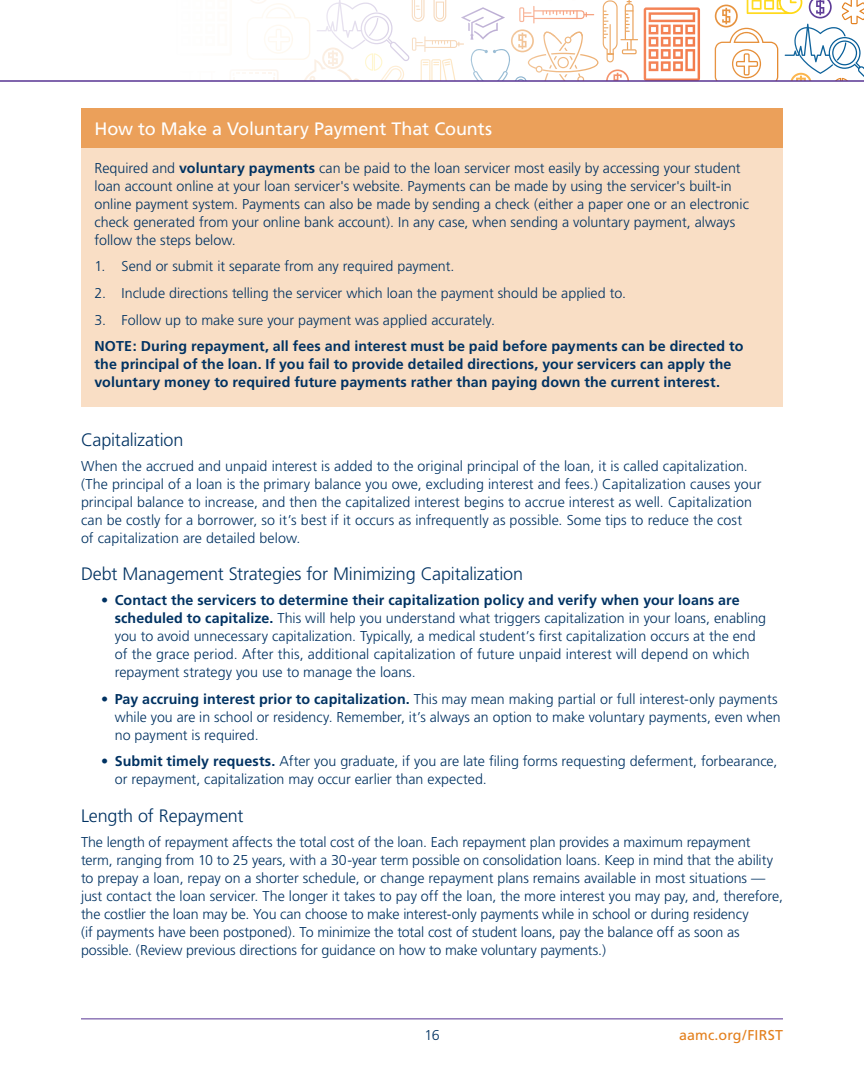
<style>
.page{position:relative;width:864px;height:1080px;background:#fff}
.page>*{position:absolute;margin:0;border:0;box-sizing:border-box;transform-origin:0 0}
.t1{font:300 18px "Frutiger";letter-spacing:-.01em;color:#003262}
.Callout_Head{font:18px "Frutiger";letter-spacing:-.005em;color:#fff}
.Body{font:300 14.25px/18px "Frutiger";color:#003262}
.Body_Bullets{font:300 14.25px/18px "Frutiger";color:#003262}
.Body-2{font:700 14.25px/18px "Frutiger";letter-spacing:.005em;color:#003262}
.Body_Number_List{font:300 14.25px "Frutiger";color:#003262}
.t2{font:14.25px "Frutiger";letter-spacing:.01em;color:#e37f1c}
.s1{font-weight:700}
</style>
<div class="page">
<hr style="left:81px;top:1018px;width:702px;height:1px;background:#573393">
<svg style="left:644px;top:7px;width:56px;height:73px"></svg>
<svg style="left:715px;top:0;width:136px;height:80px"></svg>
<svg style="left:249px;top:0;width:389px;height:80px"></svg>
<svg style="left:851px;top:0;width:13px;height:77px"></svg>
<hr style="left:0;top:80px;width:864px;height:2px;background:#573393">
<div style="left:81px;top:108px;width:702px;height:40px;background:#eba05a"></div>
<div style="left:81px;top:148px;width:702px;height:259px;background:#f9dec5"></div>
<p class="Callout_Head" style="left:94px;top:118px;width:399px">How to Make a Voluntary Payment That Counts</p>
<p class="Body" style="left:94px;top:159px;width:656px">Required and <span class="s1">voluntary payments</span> can be paid to the loan servicer most easily by accessing your student loan account online at your loan servicer's website. Payments can be made by using the servicer's built-in online payment system. Payments can also be made by sending a check (either a paper one or an electronic check generated from your online bank account). In any case, when sending a voluntary payment, always follow the steps below.</p>
<p class="Body_Number_List" style="left:94px;top:258px;width:361px">1. Send or submit it separate from any required payment.</p>
<p class="Body_Number_List" style="left:94px;top:285px;width:533px">2. Include directions telling the servicer which loan the payment should be applied to.</p>
<p class="Body_Number_List" style="left:94px;top:312px;width:402px">3. Follow up to make sure your payment was applied accurately.</p>
<p class="Body-2" style="left:94px;top:337px;width:651px">NOTE: During repayment, all fees and interest must be paid before payments can be directed to the principal of the loan. If you fail to provide detailed directions, your servicers can apply the voluntary money to required future payments rather than paying down the current interest.</p>
<h3 class="t1" style="left:81px;top:429px;width:104px">Capitalization</h3>
<p class="Body" style="left:81px;top:457px;width:682px">When the accrued and unpaid interest is added to the original principal of the loan, it is called capitalization. (The principal of a loan is the primary balance you owe, excluding interest and fees.) Capitalization causes your principal balance to increase, and then the capitalized interest begins to accrue interest as well. Capitalization can be costly for a borrower, so it’s best if it occurs as infrequently as possible. Some tips to reduce the cost<br>of capitalization are detailed below.</p>
<h3 class="t1" style="left:81px;top:564px;width:444px">Debt Management Strategies for Minimizing Capitalization</h3>
<p class="Body_Bullets" style="left:115px;top:591px;width:653px;text-indent:-14px">• <span class="s1">Contact the servicers to determine their capitalization policy and verify when your loans are scheduled to capitalize.</span> This will help you understand what triggers capitalization in your loans, enabling you to avoid unnecessary capitalization. Typically, a medical student’s first capitalization occurs at the end of the grace period. After this, additional capitalization of future unpaid interest will depend on which repayment strategy you use to manage the loans.</p>
<p class="Body_Bullets" style="left:115px;top:690px;width:668px;text-indent:-13px">• <span class="s1">Pay accruing interest prior to capitalization.</span> This may mean making partial or full interest-only payments while you are in school or residency. Remember, it’s always an option to make voluntary payments, even when no payment is required.</p>
<p class="Body_Bullets" style="left:115px;top:753px;width:664px;text-indent:-14px">• <span class="s1">Submit timely requests.</span> After you graduate, if you are late filing forms requesting deferment, forbearance, or repayment, capitalization may occur earlier than expected.</p>
<h3 class="t1" style="left:81px;top:806px;width:164px">Length of Repayment</h3>
<p class="Body" style="left:81px;top:833px;width:704px">The length of repayment affects the total cost of the loan. Each repayment plan provides a maximum repayment term, ranging from 10 to 25 years, with a 30-year term possible on consolidation loans. Keep in mind that the ability to prepay a loan, repay on a shorter schedule, or change repayment plans remains available in most situations — just contact the loan servicer. The longer it takes to pay off the loan, the more interest you may pay, and, therefore, the costlier the loan may be. You can choose to make interest-only payments while in school or during residency<br>(if payments have been postponed). To minimize the total cost of student loans, pay the balance off as soon as possible. (Review previous directions for guidance on how to make voluntary payments.)</p>
<p class="Body" style="left:424px;top:1026px;width:17px">16</p>
<p class="t2" style="left:679px;top:1026px;width:105px">aamc.org/FIRST</p>
</div>
